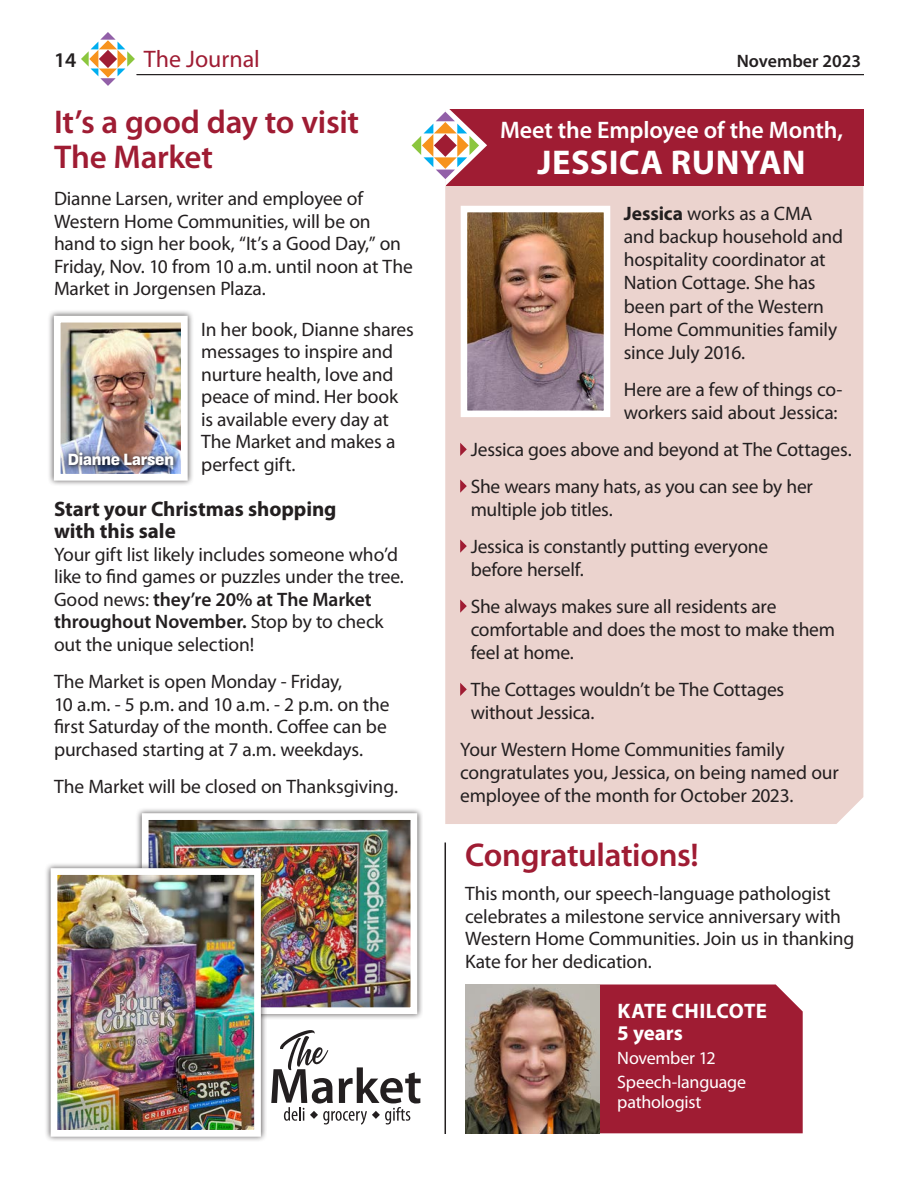
<style>
.page{position:relative;width:918px;height:1188px;background:#fff}
.page>*{position:absolute;margin:0;border:0;box-sizing:border-box;transform-origin:0 0}
.t1{font:700 34.5px "Myriad Pro";letter-spacing:.015em;color:#fff}
.t2{font:600 33px/34.5px "Myriad Pro";letter-spacing:-.01em;color:#9f1c33}
.t3{font:600 24px "Myriad Pro";letter-spacing:-.005em;color:#fff}
.t4{font:24px "Myriad Pro";color:#9f1c33}
.t5{font:700 21px/22.5px "Myriad Pro";letter-spacing:-.005em;color:#231f20}
.t6{font:700 21px "Myriad Pro";letter-spacing:.005em;color:#fff}
.t7{font:600 21px "Myriad Pro";color:#231f20}
.t8{font:19.5px/22.5px "Myriad Pro";letter-spacing:-.01em;color:#231f20}
.t9{font:18px/19.5px "Myriad Pro";letter-spacing:-.01em;color:#fff}
.t10{font:600 18px "Myriad Pro";color:#231f20}
.t11{font:17.25px "Sofia Sans";letter-spacing:-.01em;color:#fff}
.s1{font-weight:600}
.s2{font-weight:700}
</style>
<div class="page">
<svg style="left:81px;top:32px;width:54px;height:54px"></svg>
<div style="left:136px;top:807px;width:287px;height:213px;background:#231f20;opacity:.75"></div>
<img style="left:150px;top:821px;width:259px;height:185px">
<div style="left:142px;top:813px;width:275px;height:201px;border:7px solid #fff"></div>
<div style="left:44px;top:862px;width:223px;height:281px;background:#231f20;opacity:.75"></div>
<img style="left:59px;top:876px;width:194px;height:253px">
<div style="left:51px;top:868px;width:210px;height:269px;border:7px solid #fff"></div>
<hr style="left:137px;top:74px;width:727px;height:1px;background:#231f20">
<div style="left:445px;top:186px;width:418px;height:638px;background:#ebd3ce"></div>
<svg style="left:460px;top:443px;width:7px;height:13px"></svg>
<svg style="left:460px;top:479px;width:7px;height:14px"></svg>
<svg style="left:460px;top:539px;width:7px;height:14px"></svg>
<svg style="left:460px;top:599px;width:7px;height:14px"></svg>
<svg style="left:460px;top:683px;width:7px;height:13px"></svg>
<div style="left:446px;top:109px;width:417px;height:77px;background:#9f1c33"></div>
<svg style="left:412px;top:109px;width:75px;height:77px"></svg>
<img style="left:469px;top:214px;width:133px;height:195px">
<div style="left:461px;top:206px;width:149px;height:211px;border:7px solid #fff"></div>
<div style="left:599px;top:985px;width:204px;height:148px;background:#9f1c33"></div>
<img style="left:465px;top:985px;width:134px;height:148px">
<svg style="left:271px;top:1030px;width:150px;height:95px"></svg>
<div style="left:48px;top:310px;width:146px;height:177px;background:#231f20;opacity:.75"></div>
<img style="left:62px;top:324px;width:118px;height:119px">
<div style="left:54px;top:316px;width:134px;height:165px;border:7px solid #fff"></div>
<div style="left:59px;top:443px;width:124px;height:31px;background:#231f20;opacity:.75"></div>
<hr style="left:445px;top:843px;width:1px;height:291px;background:#231f20">
<p class="t7" style="left:54px;top:46px;width:24px">14</p>
<p class="t4" style="left:144px;top:44px;width:117px">The Journal</p>
<p class="t10" style="left:737px;top:49px;width:126px">November 2023</p>
<p class="t2" style="left:54px;top:104px;width:307px">It’s a good day to visit<br>The Market</p>
<p class="t8" style="left:54px;top:187px;width:360px">Dianne Larsen, writer and employee of Western Home Communities, will be on hand to sign her book, “It’s a Good Day,” on Friday, Nov. 10 from 10 a.m. until noon at The Market in Jorgensen Plaza.</p>
<p class="t8" style="left:201px;top:318px;width:214px">In her book, Dianne shares messages to inspire and nurture health, love and peace of mind. Her book is available every day at<br>The Market and makes a perfect gift.</p>
<p class="t5" style="left:54px;top:497px;width:284px">Start your Christmas shopping with this sale</p>
<p class="t8" style="left:54px;top:543px;width:351px">Your gift list likely includes someone who’d like to find games or puzzles under the tree.<br>Good news: <span class="s1">they’re 20% at The Market throughout November.</span> Stop by to check out the unique selection!</p>
<p class="t8" style="left:54px;top:670px;width:337px">The Market is open Monday - Friday,<br>10 a.m. - 5 p.m. and 10 a.m. - 2 p.m. on the first Saturday of the month. Coffee can be purchased starting at 7 a.m. weekdays.</p>
<p class="t8" style="left:54px;top:775px;width:346px">The Market will be closed on Thanksgiving.</p>
<p class="t11" style="left:68px;top:449px;width:108px">Dianne Larsen</p>
<p class="t3" style="left:500px;top:114px;width:345px">Meet the Employee of the Month,</p>
<p class="t1" style="left:537px;top:139px;width:270px">JESSICA RUNYAN</p>
<p class="t8" style="left:624px;top:201px;width:221px;line-height:23.2px"><span class="s2">Jessica</span> works as a CMA and backup household and hospitality coordinator at<br>Nation Cottage. She has been part of the Western<br>Home Communities family since July 2016.</p>
<p class="t8" style="left:624px;top:377px;width:220px;line-height:23.2px">Here are a few of things co&shy;workers said about Jessica:</p>
<p class="t8" style="left:471px;top:438px;width:382px">Jessica goes above and beyond at The Cottages.</p>
<p class="t8" style="left:471px;top:474px;width:344px;line-height:23.2px">She wears many hats, as you can see by her multiple job titles.</p>
<p class="t8" style="left:471px;top:534px;width:299px;line-height:23.2px">Jessica is constantly putting everyone before herself.</p>
<p class="t8" style="left:471px;top:594px;width:366px;line-height:23.2px">She always makes sure all residents are comfortable and does the most to make them feel at home.</p>
<p class="t8" style="left:471px;top:678px;width:315px;line-height:23.2px">The Cottages wouldn’t be The Cottages without Jessica.</p>
<p class="t8" style="left:460px;top:738px;width:380px;line-height:23.2px">Your Western Home Communities family congratulates you, Jessica, on being named our employee of the month for October 2023.</p>
<p class="t2" style="left:465px;top:837px;width:235px">Congratulations!</p>
<p class="t8" style="left:465px;top:882px;width:391px">This month, our speech-language pathologist celebrates a milestone service anniversary with Western Home Communities. Join us in thanking Kate for her dedication.</p>
<p class="t6" style="left:618px;top:997px;width:151px">KATE CHILCOTE</p>
<p class="t6" style="left:617px;top:1020px;width:67px">5 years</p>
<p class="t9" style="left:617px;top:1048px;width:100px">November 12</p>
<p class="t9" style="left:617px;top:1072px;width:130px">Speech-language pathologist</p>
</div>
